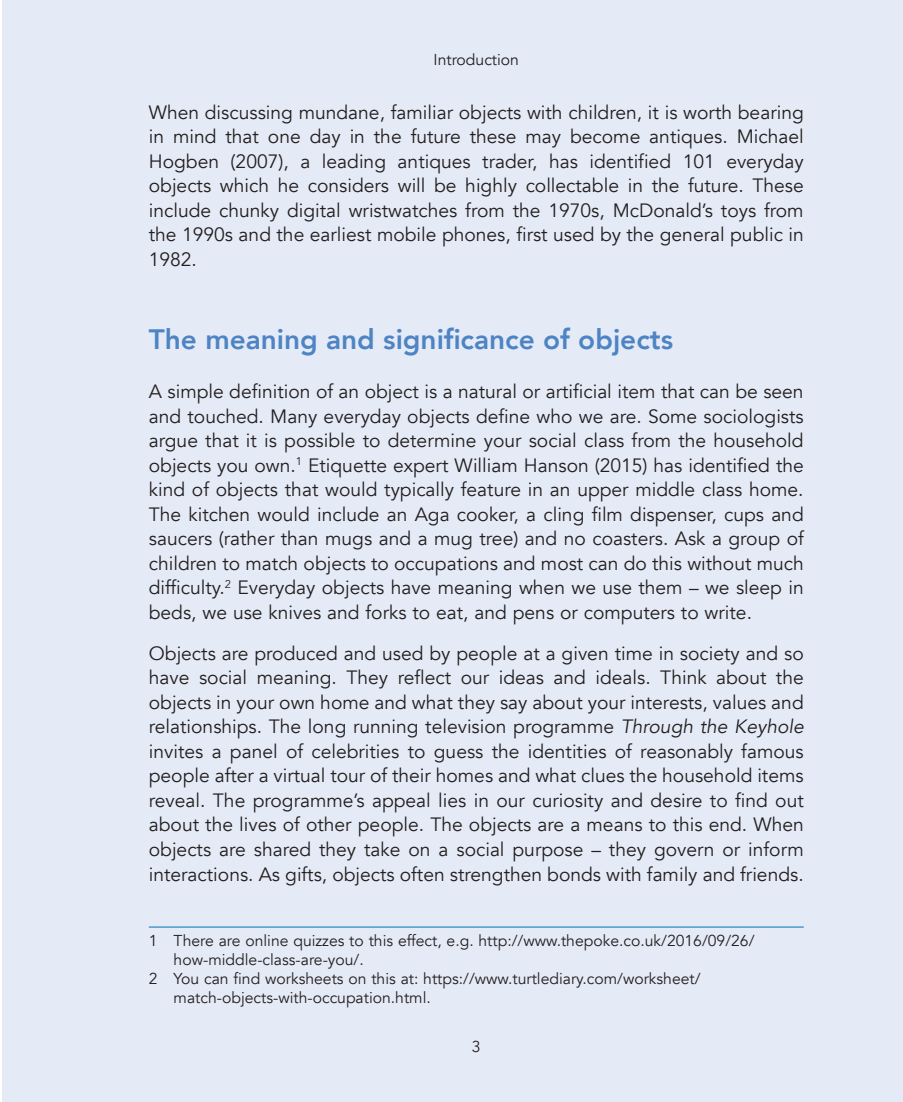
<style>
.page{position:relative;width:903px;height:1102px;background:#fff}
.page>*{position:absolute;margin:0;border:0;box-sizing:border-box;transform-origin:0 0}
.t1{font:800 28px "Avenir";color:#4e84c4}
.t2{font:19.25px/24.5px "Avenir";color:#231f20;text-align:justify}
.t3{font:15.75px "Avenir";color:#231f20}
.s1{font-style:italic}
</style>
<div class="page">
<div style="left:2px;top:0;width:901px;height:1101px;background:#e5ebf6"></div>
<hr style="left:149px;top:926px;width:655px;height:1px;background:#0671ba">
<p class="t3" style="left:433px;top:51px;width:87px">Introduction</p>
<p class="t2" style="left:149px;top:100px;width:656px">When discussing mundane, familiar objects with children, it is worth bearing in mind that one day in the future these may become antiques. Michael Hogben (2007), a leading antiques trader, has identified 101 everyday objects which he considers will be highly collectable in the future. These include chunky digital wristwatches from the 1970s, McDonald’s toys from the 1990s and the earliest mobile phones, first used by the general public in 1982.</p>
<h1 class="t1" style="left:149px;top:317px;width:526px">The meaning and significance of objects</h1>
<p class="t2" style="left:149px;top:379px;width:656px">A simple definition of an object is a natural or artificial item that can be seen and touched. Many everyday objects define who we are. Some sociologists argue that it is possible to determine your social class from the household objects you own.<sup>1</sup> Etiquette expert William Hanson (2015) has identified the kind of objects that would typically feature in an upper middle class home.<br>The kitchen would include an Aga cooker, a cling film dispenser, cups and saucers (rather than mugs and a mug tree) and no coasters. Ask a group of children to match objects to occupations and most can do this without much difficulty.<sup>2</sup> Everyday objects have meaning when we use them – we sleep in beds, we use knives and forks to eat, and pens or computers to write.</p>
<p class="t2" style="left:149px;top:641px;width:656px">Objects are produced and used by people at a given time in society and so have social meaning. They reflect our ideas and ideals. Think about the objects in your own home and what they say about your interests, values and relationships. The long running television programme <span class="s1">Through the Keyhole </span>invites a panel of celebrities to guess the identities of reasonably famous people after a virtual tour of their homes and what clues the household items reveal. The programme’s appeal lies in our curiosity and desire to find out about the lives of other people. The objects are a means to this end. When objects are shared they take on a social purpose – they govern or inform interactions. As gifts, objects often strengthen bonds with family and friends.</p>
<p class="t3" style="left:149px;top:931px;width:607px">1 There are online quizzes to this effect, e.g. http://www.thepoke.co.uk/2016/09/26/</p>
<p class="t3" style="left:174px;top:949px;width:192px">how-middle-class-are-you/.</p>
<p class="t3" style="left:149px;top:968px;width:553px">2 You can find worksheets on this at: https://www.turtlediary.com/worksheet/</p>
<p class="t3" style="left:174px;top:987px;width:259px">match-objects-with-occupation.html.</p>
<p class="t3" style="left:472px;top:1037px;width:10px">3</p>
</div>
